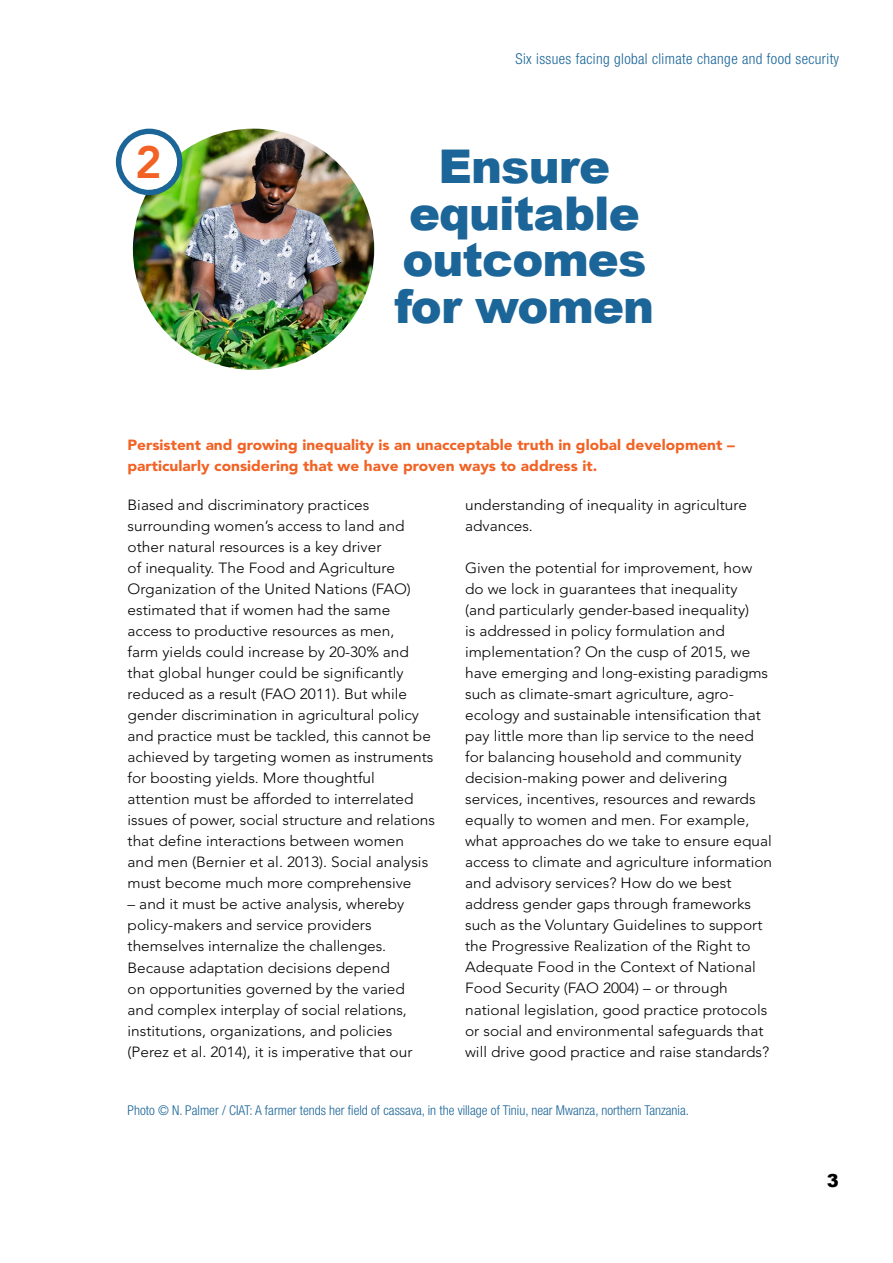
<style>
.page{position:relative;width:893px;height:1263px;background:#fff}
.page>*{position:absolute;margin:0;border:0;box-sizing:border-box;transform-origin:0 0}
.t1{font:900 46.5px/46.5px "Arial";letter-spacing:-.02em;color:#1b6598;text-align:center}
.t2{font:800 45px "Avenir LT Std";color:#f16224}
.t3{font:900 18px "Arial";color:#000}
.t4{font:300 condensed 15px "Helvetica Neue LT Pro";letter-spacing:.025em;color:#1b6598}
.t5{font:300 14.7px/21px "Avenir LT Std";color:#000;scale:1.05 1}
.t6{font:900 14.7px/21px "Avenir LT Std";color:#f16224;scale:1.05 1}
.t7{font:300 condensed 13.5px "Helvetica Neue LT Pro";color:#1b6598}
</style>
<div class="page">
<img style="left:133px;top:129px;width:241px;height:241px;border-radius:121px">
<div style="left:124px;top:137px;width:51px;height:50px;background:#fff;border-radius:50%"></div>
<div style="left:121px;top:134px;width:56px;height:56px;border:5px solid #fff;border-radius:50%"></div>
<div style="left:116px;top:129px;width:66px;height:66px;border:5px solid #1b6598;border-radius:50%"></div>
<h2 class="t2" style="left:135px;top:136px;width:28px">2</h2>
<p class="t4" style="left:516px;top:50px;width:325px">Six issues facing global climate change and food security</p>
<h1 class="t1" style="left:395px;top:142px;width:261px">Ensure equitable outcomes for women</h1>
<p class="t6" style="left:128px;top:435px;width:580px">Persistent and growing inequality is an unacceptable truth in global development – particularly considering that we have proven ways to address it.</p>
<p class="t5" style="left:128px;top:495px;width:294px">Biased and discriminatory practices surrounding women’s access to land and other natural resources is a key driver<br>of inequality. The Food and Agriculture Organization of the United Nations (FAO) estimated that if women had the same access to productive resources as men,<br>farm yields could increase by 20-30% and that global hunger could be significantly reduced as a result (FAO 2011). But while gender discrimination in agricultural policy and practice must be tackled, this cannot be achieved by targeting women as instruments for boosting yields. More thoughtful attention must be afforded to interrelated issues of power, social structure and relations that define interactions between women<br>and men (Bernier et al. 2013). Social analysis must become much more comprehensive</p>
<p class="t5" style="left:128px;top:894px;width:273px">– and it must be active analysis, whereby policy-makers and service providers themselves internalize the challenges.<br>Because adaptation decisions depend<br>on opportunities governed by the varied and complex interplay of social relations, institutions, organizations, and policies (Perez et al. 2014), it is imperative that our</p>
<p class="t5" style="left:465px;top:495px;width:270px">understanding of inequality in agriculture advances.</p>
<p class="t5" style="left:465px;top:558px;width:294px">Given the potential for improvement, how do we lock in guarantees that inequality<br>(and particularly gender-based inequality)<br>is addressed in policy formulation and implementation? On the cusp of 2015, we have emerging and long-existing paradigms such as climate-smart agriculture, agro&shy;ecology and sustainable intensification that pay little more than lip service to the need for balancing household and community decision-making power and delivering services, incentives, resources and rewards equally to women and men. For example, what approaches do we take to ensure equal access to climate and agriculture information and advisory services? How do we best address gender gaps through frameworks such as the Voluntary Guidelines to support the Progressive Realization of the Right to Adequate Food in the Context of National Food Security (FAO 2004) – or through national legislation, good practice protocols or social and environmental safeguards that will drive good practice and raise standards?</p>
<p class="t7" style="left:128px;top:1103px;width:563px">Photo © N. Palmer / CIAT: A farmer tends her field of cassava, in the village of Tiniu, near Mwanza, northern Tanzania.</p>
<p class="t3" style="left:827px;top:1167px;width:14px">3</p>
</div>
